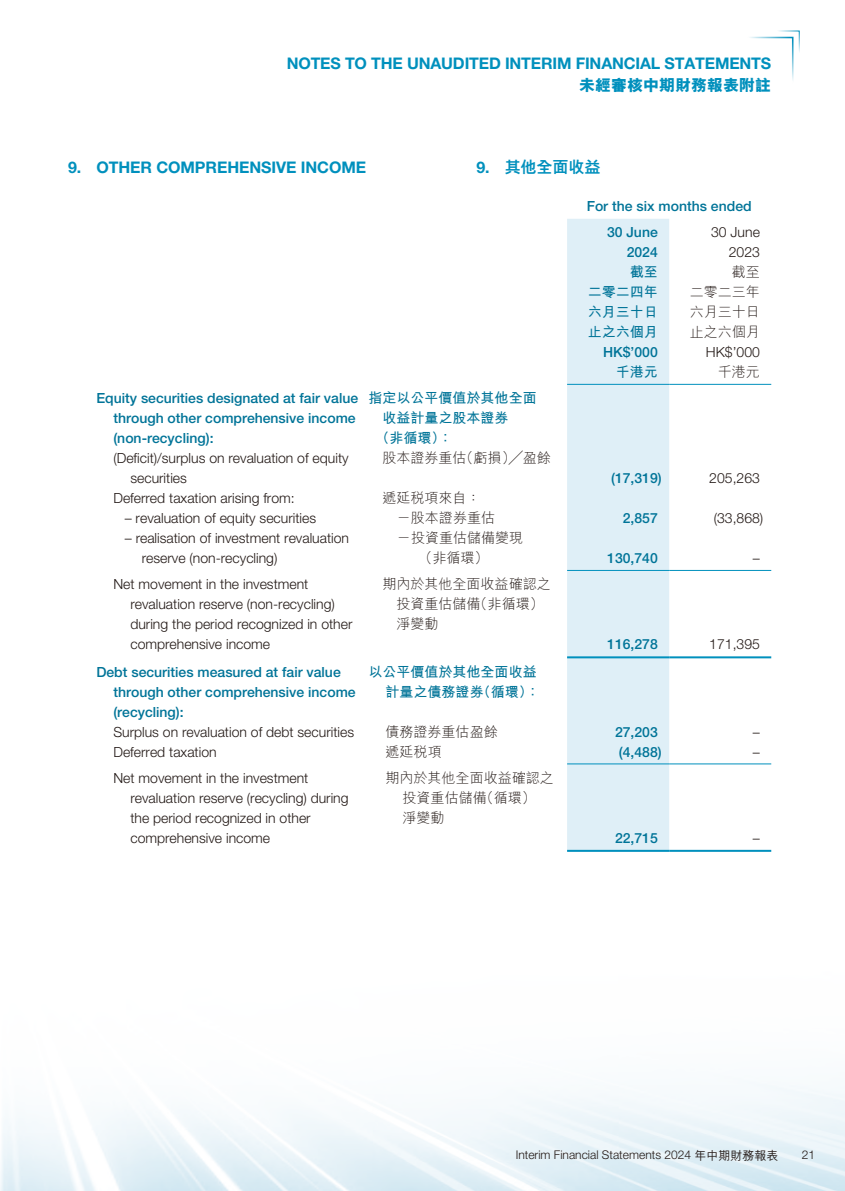
<style>
.page{position:relative;width:845px;height:1191px;background:#fff}
.page>*{position:absolute;margin:0;border:0;box-sizing:border-box;transform-origin:0 0}
.t1{font:700 16px "Helvetica Neue LT Std";letter-spacing:-.01em;color:#0090bd}
.t2{font:800 16px "M Hei HK";color:#0090bd}
.t3{font:800 16px "M Hei HK";letter-spacing:-.005em;color:#0090bd}
.t4{font:300 14px/20px "Helvetica Neue LT Std";color:#231916}
.t5{font:500 14px/20px "Helvetica Neue LT Std";color:#007498}
.t6{font:300 14px/20px "M Hei HK";color:#231916}
.t7{font:700 14px/20px "M Hei HK";color:#007498;text-align:justify}
.t8{font:300 12px "Helvetica Neue LT Std";color:#231916}
.s1{font-family:"Helvetica Neue LT Std";font-weight:700}
.s2{font-family:"M Hei HK";font-weight:500}
</style>
<div class="page">
<svg style="left:750px;top:30px;width:50px;height:50px"></svg>
<div style="left:567px;top:219px;width:102px;height:631px;background:#dfeff7"></div>
<hr style="left:567px;top:384px;width:102px;height:1px;background:#0090bd">
<hr style="left:669px;top:384px;width:102px;height:1px;background:#0090bd">
<hr style="left:567px;top:570px;width:102px;height:1px;background:#0090bd">
<hr style="left:669px;top:570px;width:102px;height:1px;background:#0090bd">
<hr style="left:567px;top:656px;width:102px;height:2px;background:#0090bd">
<hr style="left:669px;top:656px;width:102px;height:2px;background:#0090bd">
<hr style="left:567px;top:763px;width:102px;height:1px;background:#0090bd">
<hr style="left:669px;top:763px;width:102px;height:1px;background:#0090bd">
<hr style="left:567px;top:850px;width:102px;height:2px;background:#0090bd">
<hr style="left:669px;top:850px;width:102px;height:2px;background:#0090bd">
<p class="t1" style="left:287px;top:53px;width:486px">NOTES TO THE UNAUDITED INTERIM FINANCIAL STATEMENTS</p>
<p class="t2" style="left:579px;top:77px;width:193px">未經審核中期財務報表附註</p>
<p class="t1" style="left:68px;top:157px;width:300px">9. OTHER COMPREHENSIVE INCOME</p>
<p class="t3" style="left:476px;top:159px;width:125px"><span class="s1">9.</span> 其他全面收益</p>
<p class="t5" style="left:607px;top:193px;width:146px;line-height:25.6px;text-indent:-20px">For the six months ended<br>30 June</p>
<p class="t5" style="left:627px;top:242px;width:33px">2024</p>
<p class="t4" style="left:711px;top:222px;width:50px;text-align:right">30 June<br>2023</p>
<p class="t5" style="left:113px;top:388px;width:246px;text-indent:-17px">Equity securities designated at fair value through other comprehensive income (non-recycling):</p>
<p class="t7" style="left:369px;top:387px;width:169px">指定以公平價值於其他全面</p>
<p class="t7" style="left:383px;top:407px;width:127px">收益計量之股本證券</p>
<p class="t7" style="left:376px;top:427px;width:78px">（非循環）：</p>
<p class="t4" style="left:130px;top:448px;width:220px;text-indent:-17px">(Deficit)/surplus on revaluation of equity securities</p>
<p class="t6" style="left:383px;top:448px;width:169px">股本證券重估（虧損）╱盈餘</p>
<p class="t7" style="left:588px;top:261px;width:71px;text-indent:42px">截至二零二四年六月三十日止之六個月</p>
<p class="t6" style="left:690px;top:262px;width:71px;text-align:justify;text-indent:42px">截至二零二三年六月三十日止之六個月</p>
<p class="t5" style="left:603px;top:342px;width:56px">HK$’000</p>
<p class="t4" style="left:706px;top:342px;width:55px">HK$’000</p>
<p class="t7" style="left:616px;top:361px;width:43px">千港元</p>
<p class="t6" style="left:718px;top:362px;width:43px">千港元</p>
<p class="t5" style="left:611px;top:468px;width:52px">(17,319)</p>
<p class="t4" style="left:709px;top:468px;width:52px">205,263</p>
<p class="t4" style="left:113px;top:488px;width:183px">Deferred taxation arising from:</p>
<p class="t6" style="left:383px;top:488px;width:99px">遞延稅項來自：</p>
<p class="t4" style="left:125px;top:508px;width:193px">– revaluation of equity securities</p>
<p class="t6" style="left:397px;top:508px;width:99px">－股本證券重估</p>
<p class="t5" style="left:623px;top:508px;width:37px">2,857</p>
<p class="t4" style="left:714px;top:508px;width:51px">(33,868)</p>
<p class="t4" style="left:142px;top:528px;width:209px;text-indent:-17px">– realisation of investment revaluation reserve (non-recycling)</p>
<p class="t6" style="left:418px;top:528px;width:106px;text-indent:-21px">－投資重估儲備變現（非循環）</p>
<p class="t5" style="left:607px;top:548px;width:52px">130,740</p>
<p class="t4" style="left:753px;top:548px;width:8px">–</p>
<p class="t4" style="left:130px;top:574px;width:223px;text-indent:-17px">Net movement in the investment revaluation reserve (non-recycling) during the period recognized in other comprehensive income</p>
<p class="t6" style="left:397px;top:574px;width:155px;text-indent:-14px">期內於其他全面收益確認之投資重估儲備（非循環）淨變動</p>
<p class="t5" style="left:607px;top:634px;width:52px">116,278</p>
<p class="t4" style="left:709px;top:634px;width:52px">171,395</p>
<p class="t5" style="left:113px;top:661px;width:244px;text-indent:-17px">Debt securities measured at fair value through other comprehensive income (recycling):</p>
<p class="t7" style="left:369px;top:660px;width:173px;text-align:right">以公平價值於其他全面收益計量之債務證券（循環）：</p>
<p class="t4" style="left:113px;top:721px;width:242px">Surplus on revaluation of debt securities</p>
<p class="t6" style="left:386px;top:721px;width:113px">債務證券重估盈餘</p>
<p class="t5" style="left:615px;top:721px;width:44px">27,203</p>
<p class="t4" style="left:753px;top:721px;width:8px">–</p>
<p class="t4" style="left:113px;top:741px;width:105px">Deferred taxation</p>
<p class="t6" style="left:386px;top:741px;width:57px">遞延稅項</p>
<p class="t5" style="left:619px;top:741px;width:44px">(4,488)</p>
<p class="t4" style="left:753px;top:741px;width:8px">–</p>
<p class="t4" style="left:130px;top:767px;width:220px;text-indent:-17px">Net movement in the investment revaluation reserve (recycling) during the period recognized in other comprehensive income</p>
<p class="t6" style="left:403px;top:767px;width:152px;text-indent:-17px">期內於其他全面收益確認之投資重估儲備（循環）<br>淨變動</p>
<p class="t5" style="left:615px;top:827px;width:44px">22,715</p>
<p class="t4" style="left:753px;top:827px;width:8px">–</p>
<p class="t8" style="left:516px;top:1147px;width:264px">Interim Financial Statements 2024 <span class="s2">年中期財務報表</span></p>
<p class="t8" style="left:802px;top:1147px;width:15px">21</p>
</div>
